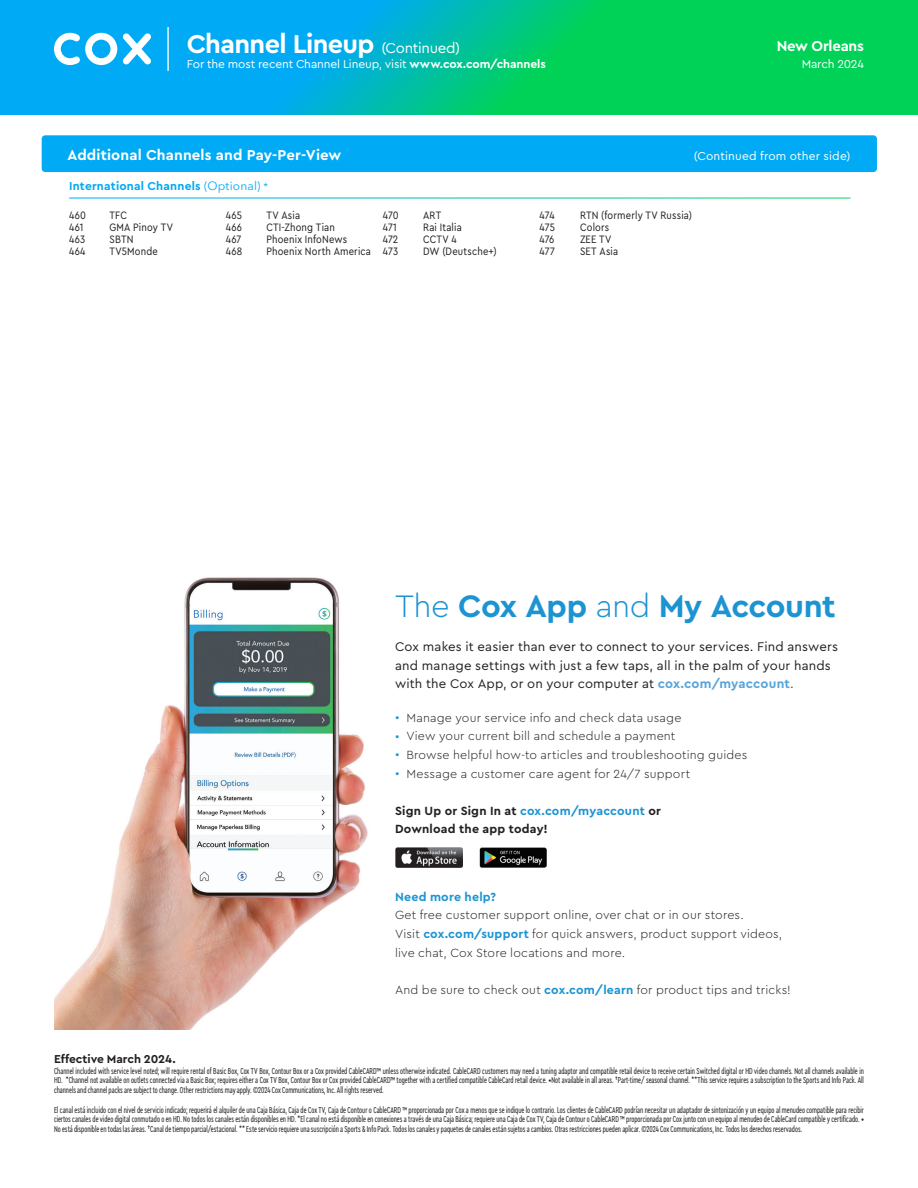
<style>
.page{position:relative;width:918px;height:1188px;background:#fff}
.page>*{position:absolute;margin:0;border:0;box-sizing:border-box;transform-origin:0 0}
.t1{font:700 32.55px "Cera Pro";letter-spacing:-.02em;color:#1c94d2}
.t2{font:700 27px "Cera Pro";letter-spacing:-.025em;color:#fff}
.t3{font:700 15px "Cera Pro";letter-spacing:.005em;color:#fff}
.t4{font:700 15px "Cera Pro";letter-spacing:-.015em;color:#fff}
.t5{font:13.2px/18.6px "Cera Pro";letter-spacing:.01em;color:#231f20}
.t6{font:300 12.45px/18.6px "Cera Pro";letter-spacing:.015em;color:#231f20}
.t7{font:700 12.45px/18.6px "Cera Pro";letter-spacing:.015em;color:#231f20}
.t8{font:12px "Cera Pro";letter-spacing:-.01em;color:#fff}
.Subheads{font:700 12px "Cera Pro";letter-spacing:.015em;color:#00aaf4}
.t9{font:12px "Cera Pro";letter-spacing:.015em;color:#fff}
.Disclaimer{font:700 12px "Cera Pro";letter-spacing:-.005em;color:#231f20}
.Channels_and_Names{font:11.25px "Cera Compact Pro";letter-spacing:.015em;color:#231f20;scale:.95 1}
.Disclaimer-2{font:9px/9.8px "Cera Condensed Pro";color:#231f20;text-align:justify;scale:.88 1}
.s1{font-weight:400;font-size:15px}
.s2{font-weight:700}
.s3{font-family:"Avenir Next LT Pro";font-weight:400}
.s4{font-family:"Avenir Next LT Pro";font-weight:400;font-size:10.2px}
.s5{font-weight:300}
.s6{font-weight:700;color:#58a4da}
.s7{color:#57585a}
.s8{color:#1c94d2}
.s9{font-weight:700;color:#1c94d2}
</style>
<div class="page">
<svg style="left:0;top:0;width:918px;height:114px;background:#00bf9f"></svg>
<svg style="left:123px;top:33px;width:28px;height:32px"></svg>
<svg style="left:54px;top:33px;width:63px;height:32px"></svg>
<hr style="left:167px;top:27px;width:2px;height:44px;background:#fff">
<div style="left:42px;top:135px;width:835px;height:37px;background:#00aaf4;border-radius:4px"></div>
<img style="left:54px;top:577px;width:314px;height:453px">
<img style="left:395px;top:847px;width:67px;height:20px">
<img style="left:479px;top:847px;width:67px;height:20px">
<p class="t2" style="left:187px;top:26px;width:275px">Channel Lineup <span class="s1">(Continued)</span></p>
<p class="t8" style="left:187px;top:56px;width:360px">For the most recent Channel Lineup, visit <span class="s2">www.cox.com/channels</span></p>
<p class="t4" style="left:777px;top:36px;width:89px">New Orleans</p>
<p class="t8" style="left:802px;top:56px;width:64px">March 2024</p>
<p class="t3" style="left:68px;top:145px;width:275px">Additional Channels and Pay-Per-View</p>
<p class="t9" style="left:694px;top:148px;width:158px">(Continued from other side)</p>
<p class="Subheads" style="left:69px;top:178px;width:200px">International Channels <span class="s3">(Optional)</span> <span class="s4">*</span></p>
<p class="Channels_and_Names" style="left:69px;top:208px;width:19px">460</p>
<p class="Channels_and_Names" style="left:110px;top:208px;width:20px">TFC</p>
<p class="Channels_and_Names" style="left:69px;top:220px;width:16px">461</p>
<p class="Channels_and_Names" style="left:110px;top:220px;width:68px">GMA Pinoy TV</p>
<p class="Channels_and_Names" style="left:69px;top:232px;width:18px">463</p>
<p class="Channels_and_Names" style="left:110px;top:232px;width:27px">SBTN</p>
<p class="Channels_and_Names" style="left:69px;top:244px;width:19px">464</p>
<p class="Channels_and_Names" style="left:110px;top:244px;width:52px">TV5Monde</p>
<p class="Channels_and_Names" style="left:226px;top:208px;width:19px">465</p>
<p class="Channels_and_Names" style="left:266px;top:208px;width:37px">TV Asia</p>
<p class="Channels_and_Names" style="left:226px;top:220px;width:19px">466</p>
<p class="Channels_and_Names" style="left:266px;top:220px;width:74px">CTI-Zhong Tian</p>
<p class="Channels_and_Names" style="left:226px;top:232px;width:18px">467</p>
<p class="Channels_and_Names" style="left:266px;top:232px;width:87px">Phoenix InfoNews</p>
<p class="Channels_and_Names" style="left:226px;top:244px;width:19px">468</p>
<p class="Channels_and_Names" style="left:266px;top:244px;width:112px">Phoenix North America</p>
<p class="Channels_and_Names" style="left:383px;top:208px;width:18px">470</p>
<p class="Channels_and_Names" style="left:423px;top:208px;width:20px">ART</p>
<p class="Channels_and_Names" style="left:383px;top:220px;width:16px">471</p>
<p class="Channels_and_Names" style="left:423px;top:220px;width:42px">Rai Italia</p>
<p class="Channels_and_Names" style="left:383px;top:232px;width:18px">472</p>
<p class="Channels_and_Names" style="left:423px;top:232px;width:37px">CCTV 4</p>
<p class="Channels_and_Names" style="left:383px;top:244px;width:18px">473</p>
<p class="Channels_and_Names" style="left:423px;top:244px;width:79px">DW (Deutsche+)</p>
<p class="Channels_and_Names" style="left:540px;top:208px;width:17px">474</p>
<p class="Channels_and_Names" style="left:580px;top:208px;width:120px">RTN (formerly TV Russia)</p>
<p class="Channels_and_Names" style="left:540px;top:220px;width:18px">475</p>
<p class="Channels_and_Names" style="left:580px;top:220px;width:32px">Colors</p>
<p class="Channels_and_Names" style="left:540px;top:232px;width:17px">476</p>
<p class="Channels_and_Names" style="left:580px;top:232px;width:35px">ZEE TV</p>
<p class="Channels_and_Names" style="left:540px;top:244px;width:18px">477</p>
<p class="Channels_and_Names" style="left:580px;top:244px;width:42px">SET Asia</p>
<p class="t1" style="left:395px;top:584px;width:442px"><span class="s5">The</span> Cox App <span class="s5">and</span> My Account</p>
<p class="t5" style="left:395px;top:637px;width:444px">Cox makes it easier than ever to connect to your services. Find answers and manage settings with just a few taps, all in the palm of your hands with the Cox App, or on your computer at <span class="s6">cox.com/myaccount</span><span class="s7">.</span></p>
<p class="t6" style="left:395px;top:708px;width:288px"><span class="s8">•</span> Manage your service info and check data usage</p>
<p class="t6" style="left:395px;top:726px;width:282px"><span class="s8">•</span> View your current bill and schedule a payment</p>
<p class="t6" style="left:395px;top:745px;width:354px"><span class="s8">•</span> Browse helpful how-to articles and troubleshooting guides</p>
<p class="t6" style="left:395px;top:764px;width:297px"><span class="s8">•</span> Message a customer care agent for 24/7 support</p>
<p class="t7" style="left:395px;top:801px;width:267px">Sign Up or Sign In at <span class="s8">cox.com/myaccount</span> or<br>Download the app today!</p>
<p class="t6" style="left:395px;top:887px;width:389px"><span class="s9">Need more help?<br></span>Get free customer support online, over chat or in our stores.<br>Visit <span class="s9">cox.com/support</span> for quick answers, product support videos, live chat, Cox Store locations and more.</p>
<p class="t6" style="left:395px;top:980px;width:397px">And be sure to check out <span class="s9">cox.com/learn</span> for product tips and tricks!</p>
<p class="Disclaimer" style="left:54px;top:1051px;width:123px">Effective March 2024.</p>
<p class="Disclaimer-2" style="left:54px;top:1065px;width:922px">Channel included with service level noted; will require rental of Basic Box, Cox TV Box, Contour Box or a Cox provided CableCARD™ unless otherwise indicated. CableCARD customers may need a tuning adaptor and compatible retail device to receive certain Switched digital or HD video channels. Not all channels available in HD. *Channel not available on outlets connected via a Basic Box; requires either a Cox TV Box, Contour Box or Cox provided CableCARD™ together with a certified compatible CableCard retail device. •Not available in all areas. †Part-time/ seasonal channel. **This service requires a subscription to the Sports and Info Pack. All channels and channel packs are subject to change. Other restrictions may apply. ©2024 Cox Communications, Inc. All rights reserved.</p>
<p class="Disclaimer-2" style="left:54px;top:1104px;width:922px">El canal está incluido con el nivel de servicio indicado; requerirá el alquiler de una Caja Básica, Caja de Cox TV, Caja de Contour o CableCARD ™ proporcionada por Cox a menos que se indique lo contrario. Los clientes de CableCARD podrían necesitar un adaptador de sintonización y un equipo al menudeo compatible para recibir ciertos canales de video digital conmutado o en HD. No todos los canales están disponibles en HD. *El canal no está disponible en conexiones a través de una Caja Básica; requiere una Caja de Cox TV, Caja de Contour o CableCARD ™ proporcionada por Cox junto con un equipo al menudeo de CableCard compatible y certificado. • No está disponible en todas las áreas. †Canal de tiempo parcial/estacional. ** Este servicio requiere una suscripción a Sports &amp; Info Pack. Todos los canales y paquetes de canales están sujetos a cambios. Otras restricciones pueden aplicar. ©2024 Cox Communications, Inc. Todos los derechos reservados.</p>
</div>
